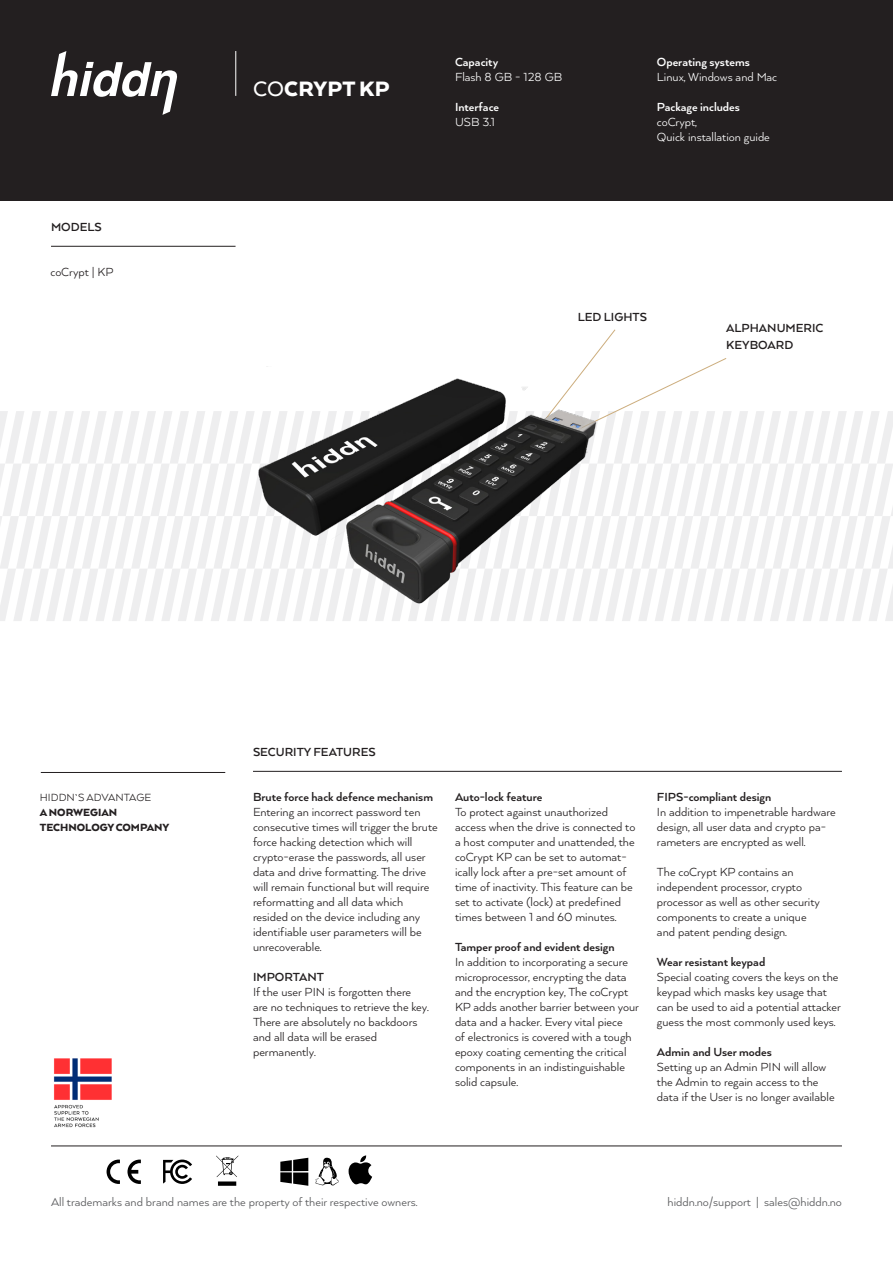
<style>
.page{position:relative;width:893px;height:1263px;background:#fff}
.page>*{position:absolute;margin:0;border:0;box-sizing:border-box;transform-origin:0 0}
.t1{font:900 24px "Arquitecta";letter-spacing:.01em;color:#fff}
.Brødtekst{font:13.5px/15px "Arquitecta";color:#231f20}
.Brødtekst-2{font:13.5px/15px "Arquitecta";color:#fff}
.t2{font:13.5px "Arquitecta";color:#57585a}
.Illustrasjonsforklar{font:700 13.5px/16.5px "Arquitecta";color:#231f20}
.Brødtekst-3{font:700 13.5px/15px "Arquitecta";letter-spacing:-.005em;color:#fff}
.Brødtekst-4{font:700 13.5px "Arquitecta";color:#231f20}
.HIDDNS_ADVANTAGE{font:12px/15px "Arquitecta";color:#231f20}
.HIDDNS_ADVANTAGE-2{font:900 12px "Arquitecta";color:#231f20}
.s1{font-weight:500}
.s2{font-weight:700}
.s3{font-size:10.5px;color:#231f20}
.s4{font-weight:400}
.s5{font-weight:900}
</style>
<div class="page">
<hr style="left:253px;top:771px;width:589px;height:1px;background:#231f20">
<hr style="left:51px;top:1146px;width:791px;height:1px;background:#231f20">
<div style="left:0;top:0;width:893px;height:201px;background:#231f20"></div>
<svg style="left:51px;top:51px;width:126px;height:64px"></svg>
<hr style="left:236px;top:51px;width:1px;height:45px;background:#fff">
<hr style="left:51px;top:246px;width:185px;height:1px;background:#231f20">
<svg style="left:163px;top:1159px;width:29px;height:25px"></svg>
<svg style="left:107px;top:1159px;width:34px;height:25px"></svg>
<svg style="left:280px;top:1158px;width:28px;height:28px"></svg>
<svg style="left:349px;top:1155px;width:23px;height:29px"></svg>
<svg style="left:315px;top:1158px;width:24px;height:27px"></svg>
<svg style="left:216px;top:1155px;width:22px;height:31px"></svg>
<img style="left:53px;top:1058px;width:59px;height:70px">
<hr style="left:41px;top:772px;width:184px;height:1px;background:#231f20">
<svg style="left:0;top:329px;width:893px;height:292px"></svg>
<img style="left:251px;top:366px;width:357px;height:255px">
<p class="Brødtekst-4" style="left:51px;top:219px;width:52px">MODELS</p>
<p class="Brødtekst" style="left:51px;top:264px;width:64px">coCrypt | KP</p>
<p class="t1" style="left:253px;top:74px;width:138px"><span class="s1">CO</span>CRYPT KP</p>
<p class="Brødtekst-2" style="left:455px;top:54px;width:116px"><span class="s2">Capacity<br></span>Flash 8 GB - 128 GB<span class="s3">B</span></p>
<p class="Brødtekst-3" style="left:455px;top:99px;width:46px">Interface<br><span class="s4">USB 3.1</span></p>
<p class="Brødtekst-2" style="left:657px;top:54px;width:122px"><span class="s2">Operating systems<br></span>Linux, Windows and Mac</p>
<p class="Brødtekst-2" style="left:657px;top:99px;width:114px"><span class="s2">Package includes </span>coCrypt,<br>Quick installation guide</p>
<p class="Illustrasjonsforklar" style="left:578px;top:308px;width:71px">LED LIGHTS</p>
<p class="Illustrasjonsforklar" style="left:726px;top:320px;width:99px">ALPHANUMERIC<br>KEYBOARD</p>
<p class="HIDDNS_ADVANTAGE" style="left:40px;top:789px;width:113px">HIDDN`S ADVANTAGE<br><span class="s5">A NORWEGIAN</span></p>
<p class="HIDDNS_ADVANTAGE-2" style="left:40px;top:820px;width:131px">TECHNOLOGY COMPANY</p>
<p class="Illustrasjonsforklar" style="left:253px;top:743px;width:124px">SECURITY FEATURES</p>
<p class="Brødtekst" style="left:253px;top:789px;width:186px"><span class="s2">Brute force hack defence mechanism </span>Entering an incorrect password ten consecutive times will trigger the brute force hacking detection which will crypto-erase the passwords, all user data and drive formatting. The drive will remain functional but will require reformatting and all data which resided on the device including any identifiable user parameters will be unrecoverable.</p>
<p class="Brødtekst" style="left:253px;top:969px;width:177px"><span class="s2">IMPORTANT<br></span>If the user PIN is forgotten there are no techniques to retrieve the key.<br>There are absolutely no backdoors and all data will be erased permanently.</p>
<p class="Brødtekst" style="left:455px;top:789px;width:182px"><span class="s2">Auto-lock feature<br></span>To protect against unauthorized access when the drive is connected to a host computer and unattended, the coCrypt KP can be set to automat&shy;ically lock after a pre-set amount of time of inactivity. This feature can be set to activate (lock) at predefined times between 1 and 60 minutes.</p>
<p class="Brødtekst" style="left:455px;top:939px;width:185px"><span class="s2">Tamper proof and evident design<br></span>In addition to incorporating a secure microprocessor, encrypting the data and the encryption key, The coCrypt KP adds another barrier between your data and a hacker. Every vital piece<br>of electronics is covered with a tough epoxy coating cementing the critical components in an indistinguishable solid capsule.</p>
<p class="Brødtekst" style="left:657px;top:789px;width:180px"><span class="s2">FIPS-compliant design<br></span>In addition to impenetrable hardware design, all user data and crypto pa&shy;rameters are encrypted as well.</p>
<p class="Brødtekst" style="left:657px;top:864px;width:165px">The coCrypt KP contains an independent processor, crypto processor as well as other security components to create a unique and patent pending design.</p>
<p class="Brødtekst" style="left:657px;top:954px;width:185px"><span class="s2">Wear resistant keypad<br></span>Special coating covers the keys on the keypad which masks key usage that can be used to aid a potential attacker guess the most commonly used keys.</p>
<p class="Brødtekst" style="left:657px;top:1044px;width:179px"><span class="s2">Admin and User modes<br></span>Setting up an Admin PIN will allow the Admin to regain access to the data if the User is no longer available</p>
<p class="t2" style="left:51px;top:1194px;width:368px">All trademarks and brand names are the property of their respective owners.</p>
<p class="t2" style="left:668px;top:1194px;width:176px">hiddn.no/support | sales@hiddn.no</p>
</div>
